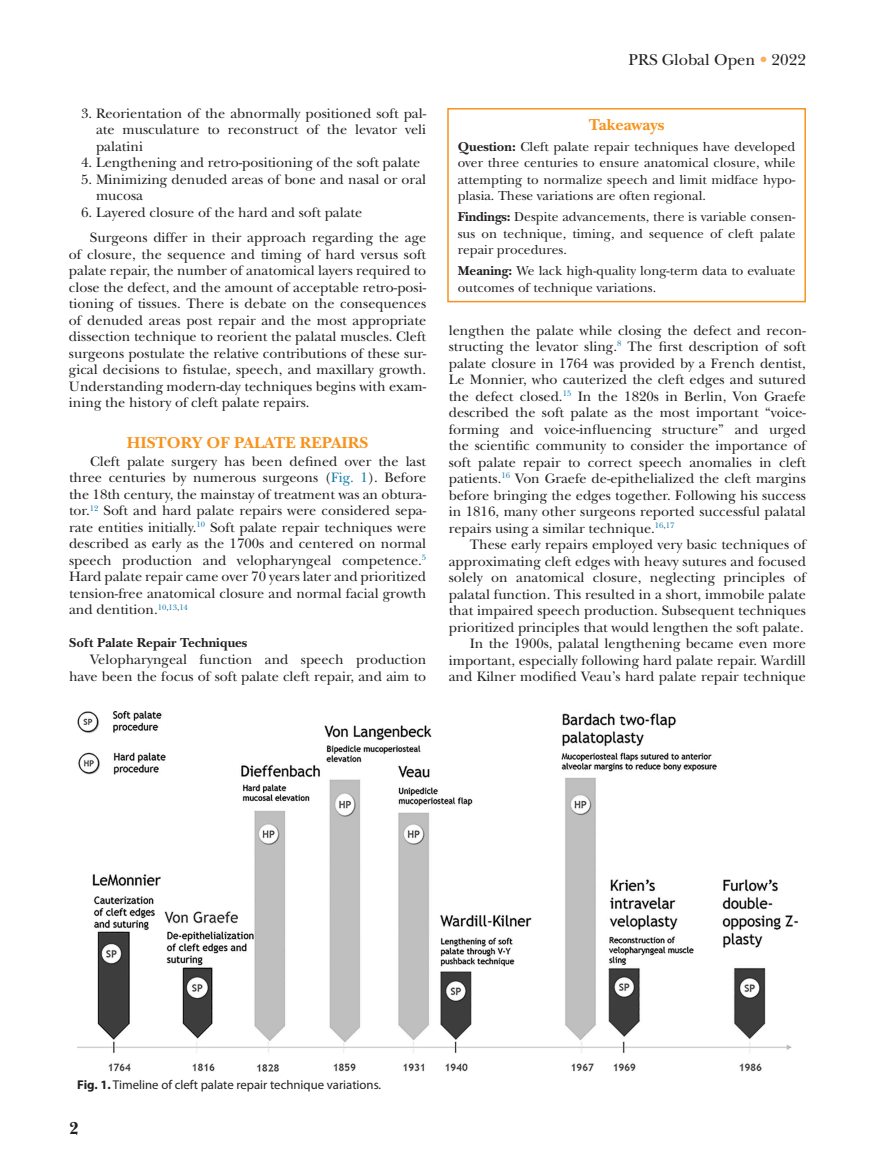
<style>
.page{position:relative;width:878px;height:1175px;background:#fff}
.page>*{position:absolute;margin:0;border:0;box-sizing:border-box;transform-origin:0 0}
.t1{font:700 18px "New Baskerville Std";color:#231f20}
.t2{font:700 16.5px "New Baskerville Std";color:#f7931d}
.t3{font:16.5px "New Baskerville Std";color:#231f20}
.t4{font:14.25px/16.5px "New Baskerville Std";color:#231f20;text-align:justify}
.t5{font:13.5px/16.5px "New Baskerville Std";color:#231f20;text-align:justify}
.t6{font:700 13.5px "New Baskerville Std";color:#231f20}
.t7{font:12.75px "Myriad Pro";color:#231f20}
.s1{color:#0f7eac}
.s2{color:#fab05f}
.s3{font-weight:700}
</style>
<div class="page">
<div style="left:447px;top:108px;width:359px;height:194px;border:2px solid #f7931d"></div>
<img style="left:77px;top:711px;width:720px;height:360px">
<p class="t4" style="left:96px;top:105px;width:332px;text-indent:-15px">3. Reorientation of the abnormally positioned soft pal&shy;ate musculature to reconstruct of the levator veli palatini</p>
<p class="t4" style="left:81px;top:154px;width:340px">4. Lengthening and retro-positioning of the soft palate</p>
<p class="t4" style="left:96px;top:171px;width:331px;text-indent:-15px">5. Minimizing denuded areas of bone and nasal or oral mucosa</p>
<p class="t4" style="left:90px;top:199px;width:338px;line-height:25.5px;text-indent:-9px">6. Layered closure of the hard and soft palate<br>Surgeons differ in their approach regarding the age</p>
<p class="t4" style="left:69px;top:246px;width:359px">of closure, the sequence and timing of hard versus soft palate repair, the number of anatomical layers required to close the defect, and the amount of acceptable retro-posi&shy;tioning of tissues. There is debate on the consequences of denuded areas post repair and the most appropriate dissection technique to reorient the palatal muscles. Cleft surgeons postulate the relative contributions of these sur&shy;gical decisions to fistulae, speech, and maxillary growth.<br>Understanding modern-day techniques begins with exam&shy;ining the history of cleft palate repairs.</p>
<p class="t2" style="left:127px;top:433px;width:243px">HISTORY OF PALATE REPAIRS</p>
<p class="t4" style="left:69px;top:453px;width:359px;text-indent:21px">Cleft palate surgery has been defined over the last three centuries by numerous surgeons (<span class="s1">Fig. 1</span>). Before the 18th century, the mainstay of treatment was an obtura&shy;tor.<sup>12</sup> Soft and hard palate repairs were considered sepa&shy;rate entities initially.<sup>10</sup> Soft palate repair techniques were described as early as the 1700s and centered on normal speech production and velopharyngeal competence.<sup>5<br></sup>Hard palate repair came over 70 years later and prioritized tension-free anatomical closure and normal facial growth and dentition.<sup>10</sup><sup>,</sup><sup>13</sup><sup>,</sup><sup>14</sup></p>
<p class="t6" style="left:69px;top:635px;width:180px">Soft Palate Repair Techniques</p>
<p class="t4" style="left:69px;top:651px;width:359px;text-align:right">Velopharyngeal function and speech production have been the focus of soft palate cleft repair, and aim to</p>
<p class="t3" style="left:628px;top:50px;width:179px">PRS Global Open <span class="s2">•</span> 2022</p>
<p class="t2" style="left:589px;top:115px;width:77px">Takeaways</p>
<p class="t5" style="left:458px;top:138px;width:339px"><span class="s3">Question:</span> Cleft palate repair techniques have developed over three centuries to ensure anatomical closure, while attempting to normalize speech and limit midface hypo&shy;plasia. These variations are often regional.</p>
<p class="t5" style="left:458px;top:209px;width:339px"><span class="s3">Findings:</span> Despite advancements, there is variable consen&shy;sus on technique, timing, and sequence of cleft palate repair procedures.</p>
<p class="t5" style="left:458px;top:263px;width:339px"><span class="s3">Meaning:</span> We lack high-quality long-term data to evaluate outcomes of technique variations.</p>
<p class="t4" style="left:448px;top:322px;width:359px">lengthen the palate while closing the defect and recon&shy;structing the levator sling.<sup>8</sup> The first description of soft palate closure in 1764 was provided by a French dentist, Le Monnier, who cauterized the cleft edges and sutured the defect closed.<sup>15</sup> In the 1820s in Berlin, Von Graefe described the soft palate as the most important “voice&shy;forming and voice-influencing structure” and urged the scientific community to consider the importance of soft palate repair to correct speech anomalies in cleft patients.<sup>16</sup> Von Graefe de-epithelialized the cleft margins before bringing the edges together. Following his success in 1816, many other surgeons reported successful palatal repairs using a similar technique.<sup>16</sup><sup>,</sup><sup>17</sup></p>
<p class="t4" style="left:448px;top:536px;width:359px;text-align:right">These early repairs employed very basic techniques of approximating cleft edges with heavy sutures and focused solely on anatomical closure, neglecting principles of palatal function. This resulted in a short, immobile palate that impaired speech production. Subsequent techniques prioritized principles that would lengthen the soft palate.<br>In the 1900s, palatal lengthening became even more important, especially following hard palate repair. Wardill and Kilner modified Veau’s hard palate repair technique</p>
<p class="t7" style="left:77px;top:1076px;width:305px"><span class="s3">Fig. 1.</span> Timeline of cleft palate repair technique variations.</p>
<p class="t1" style="left:69px;top:1118px;width:11px">2</p>
</div>
